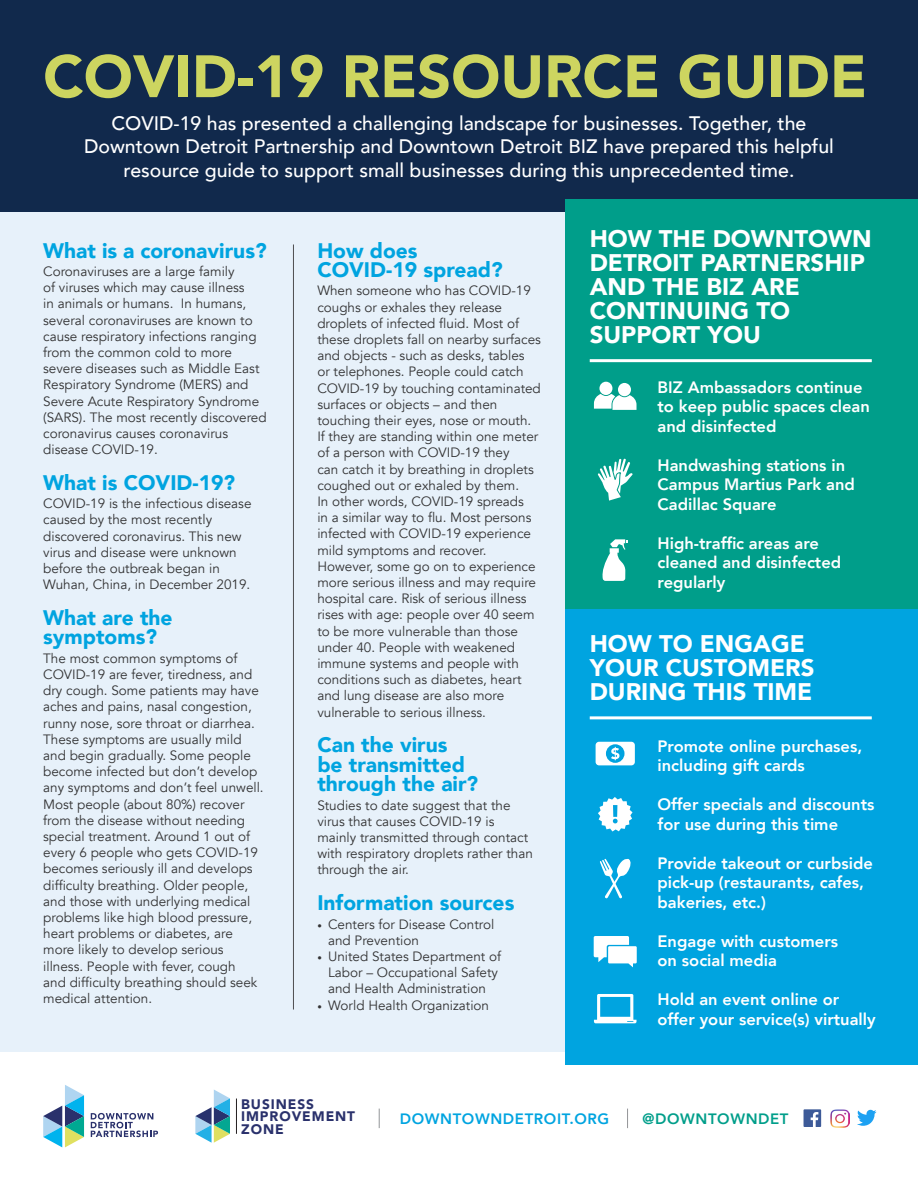
<style>
.page{position:relative;width:918px;height:1188px;background:#fff}
.page>*{position:absolute;margin:0;border:0;box-sizing:border-box;transform-origin:0 0}
.t1{font:900 59.1px "Avenir";color:#cdd560}
.t2{font:900 24px/24px "Avenir";color:#fff}
.t3{font:900 21px/19.5px "Avenir";color:#00a4e0}
.t4{font:500 19.5px/23.4px "Avenir";color:#fff;text-align:center}
.t5{font:800 16.5px/19.5px "Avenir";color:#fff}
.t6{font:800 15px "Avenir";letter-spacing:.04em;color:#00a4e0}
.t7{font:800 15px "Avenir";letter-spacing:.04em;color:#009e8a}
.t8{font:900 13.65px/12.6px "Avenir LT Std";letter-spacing:.07em;color:#2a316c}
.t9{font:13.5px/16.2px "Avenir";color:#333334}
.s1{font-size:9px}
</style>
<div class="page">
<div style="left:0;top:0;width:918px;height:213px;background:#11294c"></div>
<div style="left:0;top:213px;width:566px;height:839px;background:#e7f1fa"></div>
<div style="left:566px;top:200px;width:352px;height:409px;background:#009e8a"></div>
<div style="left:566px;top:609px;width:352px;height:456px;background:#00a4e0"></div>
<svg style="left:195px;top:1090px;width:35px;height:53px"></svg>
<hr style="left:236px;top:1099px;width:1px;height:35px;background:#231f20">
<svg style="left:43px;top:1085px;width:41px;height:62px"></svg>
<svg style="left:91px;top:1113px;width:67px;height:24px"></svg>
<hr style="left:293px;top:244px;width:1px;height:766px;background:#4d4d4f">
<hr style="left:590px;top:359px;width:282px;height:3px;background:#fff">
<hr style="left:590px;top:716px;width:282px;height:3px;background:#fff">
<svg style="left:804px;top:1109px;width:17px;height:18px"></svg>
<img style="left:831px;top:1109px;width:18px;height:19px">
<svg style="left:857px;top:1110px;width:20px;height:16px"></svg>
<svg style="left:627px;top:1109px;width:1px;height:19px"></svg>
<svg style="left:379px;top:1109px;width:1px;height:19px"></svg>
<div style="left:596px;top:742px;width:39px;height:23px;background:#fff;border-radius:3px"></div>
<svg style="left:606px;top:744px;width:19px;height:19px"></svg>
<svg style="left:611px;top:747px;width:8px;height:13px"></svg>
<svg style="left:602px;top:539px;width:26px;height:42px"></svg>
<svg style="left:598px;top:459px;width:35px;height:42px"></svg>
<div style="left:599px;top:382px;width:13px;height:13px;background:#fff;border-radius:50%"></div>
<div style="left:618px;top:383px;width:13px;height:13px;background:#fff;border-radius:50%"></div>
<svg style="left:594px;top:394px;width:43px;height:16px"></svg>
<svg style="left:600px;top:858px;width:31px;height:40px"></svg>
<svg style="left:594px;top:994px;width:43px;height:29px"></svg>
<svg style="left:594px;top:936px;width:43px;height:31px"></svg>
<svg style="left:598px;top:797px;width:35px;height:35px"></svg>
<h1 class="t1" style="left:43px;top:26px;width:825px">COVID-19 RESOURCE GUIDE</h1>
<p class="t4" style="left:84px;top:110px;width:751px">COVID-19 has presented a challenging landscape for businesses. Together, the<br>Downtown Detroit Partnership and Downtown Detroit BIZ have prepared this helpful resource guide to support small businesses during this unprecedented time.</p>
<h3 class="t3" style="left:43px;top:240px;width:225px">What is a coronavirus?</h3>
<p class="t9" style="left:43px;top:263px;width:225px">Coronaviruses are a large family<br>of viruses which may cause illness<br>in animals or humans. In humans, several coronaviruses are known to cause respiratory infections ranging from the common cold to more severe diseases such as Middle East<br>Respiratory Syndrome (MERS) and<br>Severe Acute Respiratory Syndrome (SARS). The most recently discovered coronavirus causes coronavirus disease COVID-19.</p>
<h3 class="t3" style="left:43px;top:472px;width:194px">What is COVID-19?</h3>
<p class="t9" style="left:43px;top:496px;width:210px">COVID-19 is the infectious disease caused by the most recently discovered coronavirus. This new virus and disease were unknown before the outbreak began in<br>Wuhan, China, in December 2019.</p>
<h3 class="t3" style="left:43px;top:607px;width:131px">What are the symptoms?</h3>
<p class="t9" style="left:43px;top:650px;width:222px">The most common symptoms of COVID-19 are fever, tiredness, and dry cough. Some patients may have aches and pains, nasal congestion, runny nose, sore throat or diarrhea.<br>These symptoms are usually mild and begin gradually. Some people become infected but don’t develop any symptoms and don’t feel unwell.<br>Most people (about 80%) recover from the disease without needing special treatment. Around 1 out of every 6 people who gets COVID-19 becomes seriously ill and develops difficulty breathing. Older people, and those with underlying medical problems like high blood pressure, heart problems or diabetes, are more likely to develop serious illness. People with fever, cough<br>and difficulty breathing should seek medical attention.</p>
<h3 class="t3" style="left:317px;top:240px;width:187px">How does<br>COVID-19 spread?</h3>
<p class="t9" style="left:317px;top:283px;width:225px">When someone who has COVID-19 coughs or exhales they release droplets of infected fluid. Most of these droplets fall on nearby surfaces and objects - such as desks, tables<br>or telephones. People could catch COVID-19 by touching contaminated surfaces or objects – and then touching their eyes, nose or mouth.<br>If they are standing within one meter of a person with COVID-19 they<br>can catch it by breathing in droplets coughed out or exhaled by them.<br>In other words, COVID-19 spreads<br>in a similar way to flu. Most persons infected with COVID-19 experience mild symptoms and recover.<br>However, some go on to experience more serious illness and may require hospital care. Risk of serious illness rises with age: people over 40 seem to be more vulnerable than those under 40. People with weakened immune systems and people with conditions such as diabetes, heart and lung disease are also more vulnerable to serious illness.</p>
<h3 class="t3" style="left:317px;top:735px;width:162px">Can the virus<br>be transmitted through the air?</h3>
<p class="t9" style="left:317px;top:797px;width:217px">Studies to date suggest that the virus that causes COVID-19 is mainly transmitted through contact with respiratory droplets rather than through the air.</p>
<h3 class="t3" style="left:317px;top:893px;width:199px">Information sources</h3>
<p class="t9" style="left:328px;top:916px;width:168px;text-indent:-11px"><span class="s1">•</span> Centers for Disease Control and Prevention</p>
<p class="t9" style="left:317px;top:948px;width:185px;text-align:center"><span class="s1">•</span> United States Department of<br>Labor – Occupational Safety and Health Administration</p>
<p class="t9" style="left:317px;top:997px;width:173px"><span class="s1">•</span> World Health Organization</p>
<h2 class="t2" style="left:590px;top:226px;width:284px">HOW THE DOWNTOWN<br>DETROIT PARTNERSHIP<br>AND THE BIZ ARE<br>CONTINUING TO<br>SUPPORT YOU</h2>
<p class="t5" style="left:658px;top:376px;width:214px">BIZ Ambassadors continue to keep public spaces clean and disinfected</p>
<p class="t5" style="left:658px;top:454px;width:199px">Handwashing stations in<br>Campus Martius Park and<br>Cadillac Square</p>
<p class="t5" style="left:658px;top:532px;width:185px">High-traffic areas are cleaned and disinfected regularly</p>
<h2 class="t2" style="left:590px;top:631px;width:226px">HOW TO ENGAGE<br>YOUR CUSTOMERS<br>DURING THIS TIME</h2>
<p class="t5" style="left:658px;top:735px;width:206px">Promote online purchases, including gift cards</p>
<p class="t5" style="left:658px;top:794px;width:218px">Offer specials and discounts for use during this time</p>
<p class="t5" style="left:658px;top:852px;width:217px">Provide takeout or curbside pick-up (restaurants, cafes, bakeries, etc.)</p>
<p class="t5" style="left:658px;top:930px;width:182px">Engage with customers on social media</p>
<p class="t5" style="left:658px;top:989px;width:220px">Hold an event online or offer your service(s) virtually</p>
<p class="t8" style="left:241px;top:1097px;width:116px">BUSINESS<br>IMPROVEMENT<br>ZONE</p>
<p class="t6" style="left:400px;top:1105px;width:211px">DOWNTOWNDETROIT.ORG</p>
<p class="t7" style="left:643px;top:1105px;width:148px">@DOWNTOWNDET</p>
</div>
